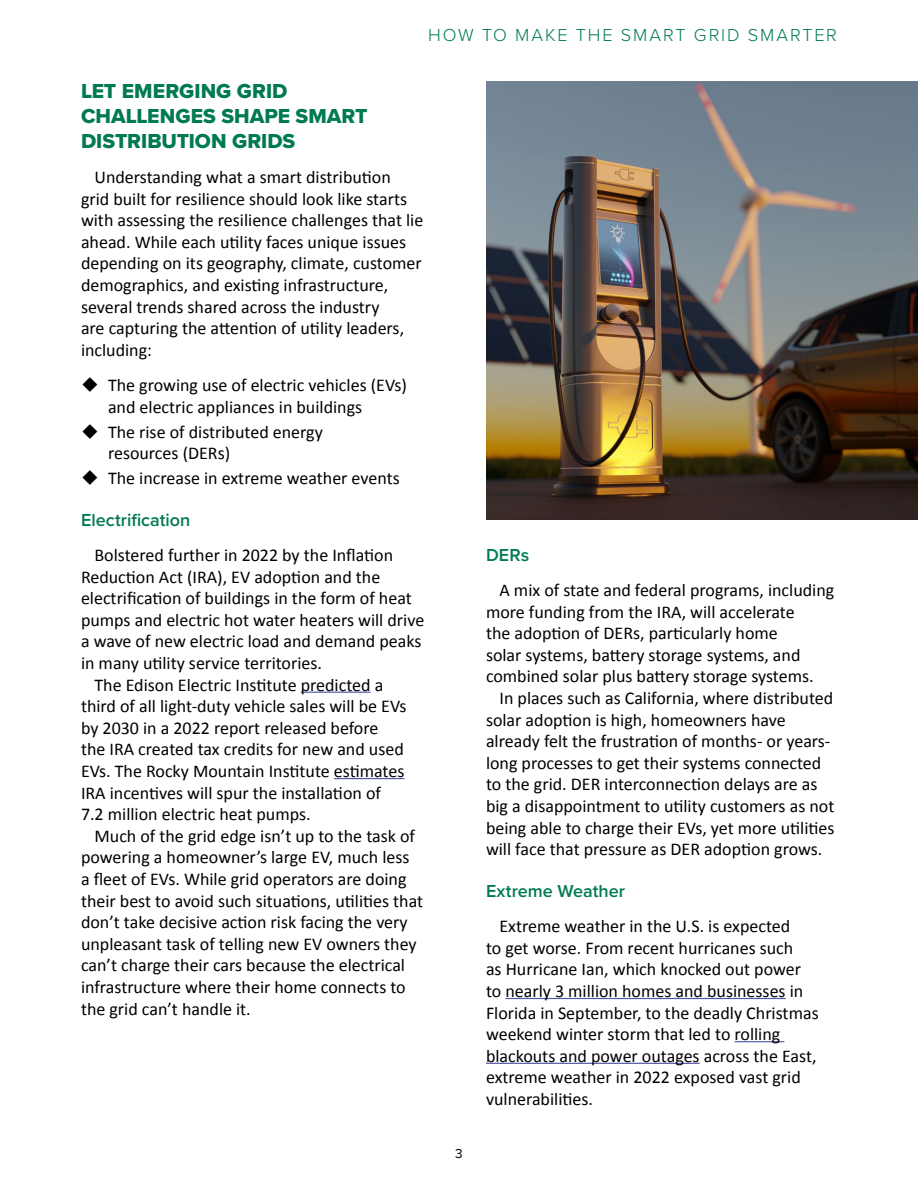
<style>
.page{position:relative;width:918px;height:1188px;background:#fff}
.page>*{position:absolute;margin:0;border:0;box-sizing:border-box;transform-origin:0 0}
.H2___Section_Heading{font:21px/25.2px "Proxima Nova Extrabld";color:#007a53}
.Body{font:18px/21.6px "Calibri";color:#000}
.H3___Subheading{font:600 18px "Proxima Nova";color:#007a53}
.t1{font:300 18px "Proxima Nova";letter-spacing:.105em;color:#007a53}
.t2{font:13.5px "Proxima Nova";color:#000}
</style>
<div class="page">
<hr style="left:301px;top:692px;width:70px;height:1px;background:#5457a6">
<hr style="left:334px;top:778px;width:70px;height:1px;background:#5457a6">
<hr style="left:505px;top:998px;width:281px;height:1px;background:#5457a6">
<hr style="left:735px;top:1041px;width:49px;height:1px;background:#5457a6">
<hr style="left:486px;top:1063px;width:214px;height:1px;background:#5457a6">
<img style="left:486px;top:81px;width:432px;height:439px">
<p class="t1" style="left:428px;top:22px;width:410px">HOW TO MAKE THE SMART GRID SMARTER</p>
<h2 class="H2___Section_Heading" style="left:81px;top:78px;width:288px">LET EMERGING GRID<br>CHALLENGES SHAPE SMART<br>DISTRIBUTION GRIDS</h2>
<p class="Body" style="left:81px;top:166px;width:344px;text-indent:14px">Understanding what a smart distribution grid built for resilience should look like starts with assessing the resilience challenges that lie ahead. While each utility faces unique issues depending on its geography, climate, customer demographics, and existing infrastructure, several trends shared across the industry<br>are capturing the attention of utility leaders, including:</p>
<p class="Body" style="left:108px;top:374px;width:300px">The growing use of electric vehicles (EVs) and electric appliances in buildings</p>
<p class="Body" style="left:108px;top:421px;width:216px">The rise of distributed energy resources (DERs)</p>
<p class="Body" style="left:108px;top:467px;width:293px">The increase in extreme weather events</p>
<h3 class="H3___Subheading" style="left:81px;top:507px;width:111px">Electrification</h3>
<p class="Body" style="left:81px;top:544px;width:345px;text-indent:14px">Bolstered further in 2022 by the Inflation Reduction Act (IRA), EV adoption and the electrification of buildings in the form of heat pumps and electric hot water heaters will drive a wave of new electric load and demand peaks in many utility service territories.</p>
<p class="Body" style="left:81px;top:674px;width:327px;text-indent:14px">The Edison Electric Institute predicted a third of all light-duty vehicle sales will be EVs by 2030 in a 2022 report released before the IRA created tax credits for new and used EVs. The Rocky Mountain Institute estimates IRA incentives will spur the installation of 7.2 million electric heat pumps.</p>
<p class="Body" style="left:81px;top:825px;width:344px;text-indent:14px">Much of the grid edge isn’t up to the task of powering a homeowner’s large EV, much less<br>a fleet of EVs. While grid operators are doing their best to avoid such situations, utilities that don’t take decisive action risk facing the very unpleasant task of telling new EV owners they can’t charge their cars because the electrical infrastructure where their home connects to the grid can’t handle it.</p>
<p class="t2" style="left:455px;top:1144px;width:9px">3</p>
<h3 class="H3___Subheading" style="left:486px;top:542px;width:45px">DERs</h3>
<p class="Body" style="left:486px;top:579px;width:350px;text-indent:14px">A mix of state and federal programs, including more funding from the IRA, will accelerate<br>the adoption of DERs, particularly home<br>solar systems, battery storage systems, and combined solar plus battery storage systems.</p>
<p class="Body" style="left:486px;top:687px;width:350px;text-indent:14px">In places such as California, where distributed solar adoption is high, homeowners have already felt the frustration of months- or years&shy;long processes to get their systems connected to the grid. DER interconnection delays are as big a disappointment to utility customers as not being able to charge their EVs, yet more utilities will face that pressure as DER adoption grows.</p>
<h3 class="H3___Subheading" style="left:486px;top:878px;width:140px">Extreme Weather</h3>
<p class="Body" style="left:486px;top:916px;width:334px;text-indent:14px">Extreme weather in the U.S. is expected<br>to get worse. From recent hurricanes such<br>as Hurricane Ian, which knocked out power to nearly 3 million homes and businesses in Florida in September, to the deadly Christmas weekend winter storm that led to rolling blackouts and power outages across the East, extreme weather in 2022 exposed vast grid vulnerabilities.</p>
</div>
